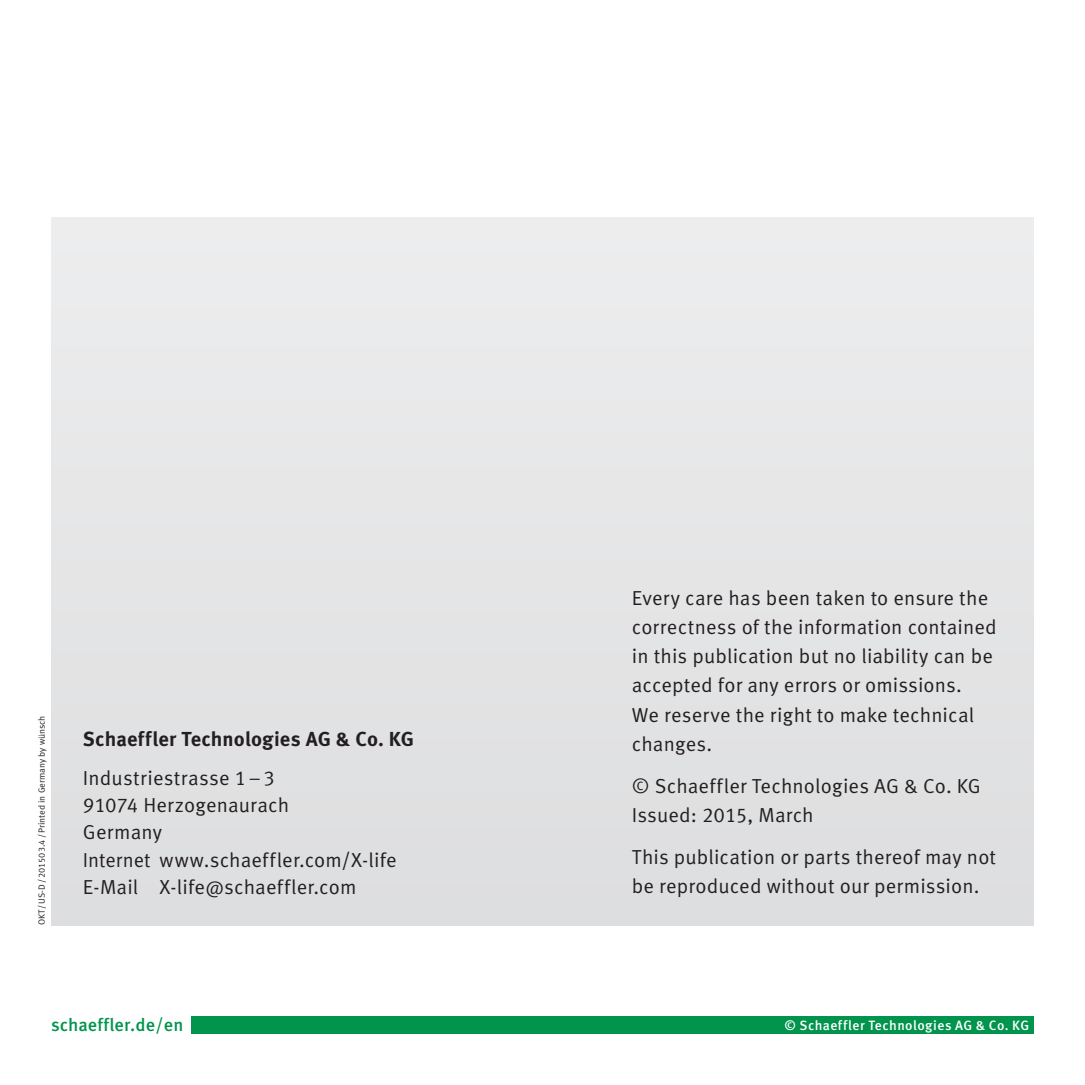
<style>
.page{position:relative;width:1085px;height:1085px;background:#fff}
.page>*{position:absolute;margin:0;border:0;box-sizing:border-box;transform-origin:0 0}
.t1{font:20.25px/29.2px "Schaeffler Meta";letter-spacing:.005em;color:#231f20}
.t2{font:700 20.25px "Schaeffler Meta";letter-spacing:.005em;color:#231f20}
.t3{font:500 18px "Schaeffler Meta";letter-spacing:.01em;color:#00944d}
.t4{font:500 13.5px "Schaeffler Meta";letter-spacing:.03em;color:#fff}
.t5{font:9px "Schaeffler Meta";color:#231f20}
</style>
<div class="page">
<div style="left:191px;top:1016px;width:842px;height:17px;background:#00944d"></div>
<div style="left:51px;top:217px;width:982px;height:708px;background:#e5e5e6"></div>
<p class="t5" style="left:36px;top:925px;width:211px;rotate:-90deg">OKT /US-D/201503.4/Printed in Germany by wünsch</p>
<p class="t2" style="left:83px;top:725px;width:332px">Schaeffler Technologies AG &amp; Co. KG</p>
<p class="t1" style="left:83px;top:765px;width:315px;line-height:27px">Industriestrasse 1–3<br>91074 Herzogenaurach<br>Germany<br>Internet www.schaeffler.com/X-life<br>E-Mail X-life@schaeffler.com</p>
<p class="t1" style="left:631px;top:583px;width:366px">Every care has been taken to ensure the correctness of the information contained in this publication but no liability can be accepted for any errors or omissions.<br>We reserve the right to make technical changes.</p>
<p class="t1" style="left:631px;top:771px;width:350px">© Schaeffler Technologies AG &amp; Co. KG<br>Issued: 2015, March</p>
<p class="t1" style="left:631px;top:842px;width:366px">This publication or parts thereof may not be reproduced without our permission.</p>
<p class="t3" style="left:51px;top:1013px;width:134px">schaeffler.de/en</p>
<p class="t4" style="left:784px;top:1017px;width:246px">© Schaeffler Technologies AG &amp; Co. KG</p>
</div>
